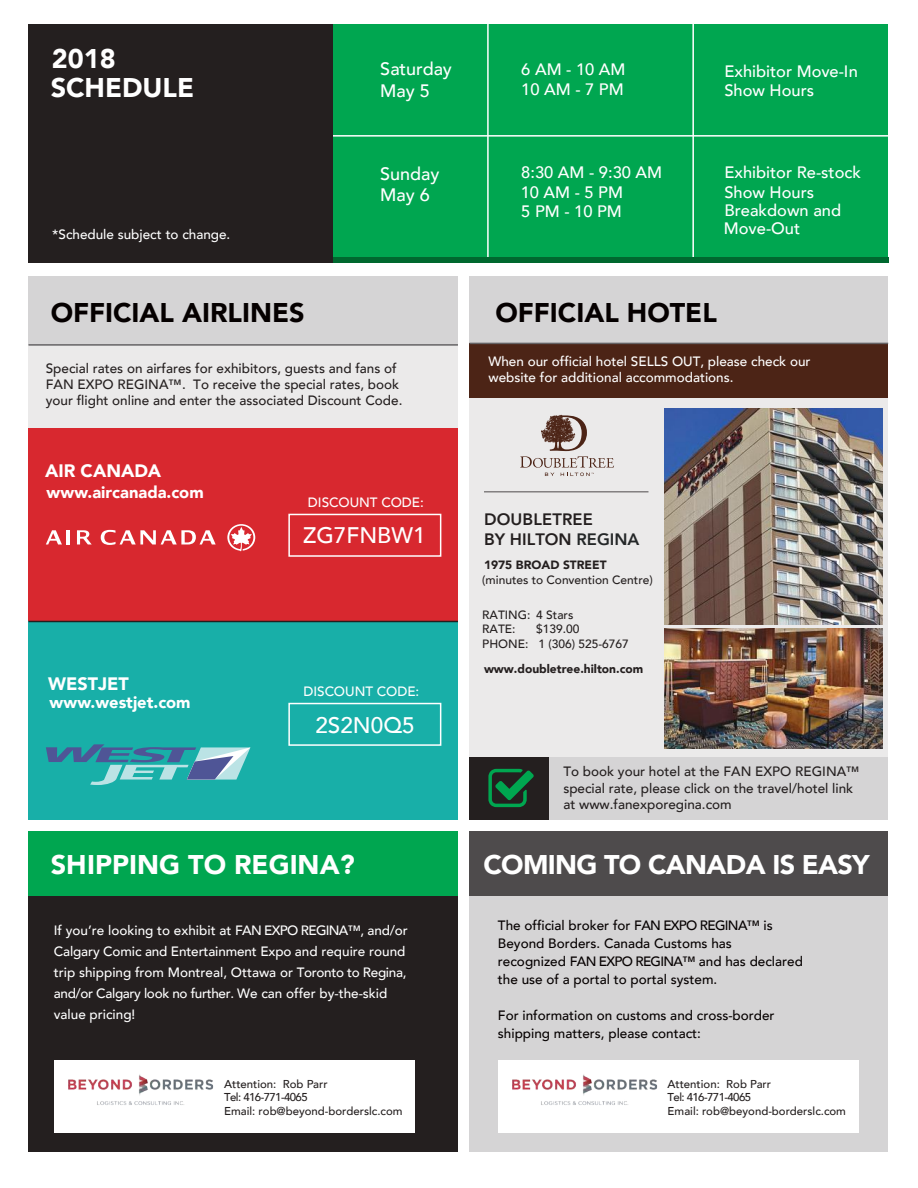
<style>
.page{position:relative;width:918px;height:1188px;background:#fff}
.page>*{position:absolute;margin:0;border:0;box-sizing:border-box;transform-origin:0 0}
.t1{font:900 27px "Avenir";color:#050000}
.t2{font:900 27px "Avenir";color:#fff}
.t3{font:900 27px "Avenir";letter-spacing:-.025em;color:#fff}
.t4{font:500 22.5px "Avenir";color:#fff}
.t5{font:500 18px/21.6px "Avenir";color:#fff}
.t6{font:900 18px "Avenir";color:#fff}
.t7{font:500 16.5px/19.8px "Avenir";color:#fff}
.t8{font:900 16.5px "Avenir";color:#fff}
.t9{font:800 16.5px/19.8px "Avenir";color:#241f1f}
.t10{font:500 13.5px/21px "Avenir";color:#fff}
.t11{font:500 13.5px/16.2px "Avenir";color:#241f1f}
.t12{font:500 13.5px/18px "Avenir";color:#050000}
.t13{font:500 12px/14.4px "Avenir";color:#241f1f}
.t14{font:900 12px "Avenir";color:#241f1f}
.t15{font:500 11.4px/13.6px "Avenir";color:#241f1f}
.s1{color:#242728}
</style>
<div class="page">
<div style="left:469px;top:831px;width:419px;height:321px;background:#d5d4d5"></div>
<div style="left:469px;top:831px;width:419px;height:64px;background:#4e4b4c"></div>
<div style="left:28px;top:276px;width:430px;height:544px;background:#ebeaea"></div>
<div style="left:28px;top:276px;width:430px;height:69px;background:#d5d4d5"></div>
<div style="left:469px;top:276px;width:419px;height:69px;background:#d5d4d5"></div>
<div style="left:28px;top:24px;width:860px;height:239px;background:#00a650"></div>
<hr style="left:331px;top:135px;width:557px;height:2px;background:#fff">
<hr style="left:487px;top:24px;width:2px;height:239px;background:#fff">
<hr style="left:692px;top:24px;width:2px;height:239px;background:#fff">
<div style="left:28px;top:428px;width:430px;height:193px;background:#d8282f"></div>
<div style="left:28px;top:621px;width:430px;height:199px;background:#18afa8"></div>
<svg style="left:227px;top:524px;width:28px;height:27px"></svg>
<svg style="left:77px;top:530px;width:15px;height:14px"></svg>
<svg style="left:46px;top:530px;width:16px;height:14px"></svg>
<hr style="left:66px;top:530px;width:4px;height:14px;background:#fff">
<svg style="left:101px;top:530px;width:115px;height:15px"></svg>
<div style="left:288px;top:514px;width:153px;height:43px;border:2px solid #fff"></div>
<div style="left:288px;top:703px;width:153px;height:43px;border:2px solid #fff"></div>
<div style="left:28px;top:831px;width:430px;height:321px;background:#241f1f"></div>
<svg style="left:46px;top:744px;width:204px;height:41px"></svg>
<hr style="left:28px;top:621px;width:430px;height:1px;background:#241f1f">
<hr style="left:28px;top:344px;width:430px;height:2px;background:#656365">
<div style="left:331px;top:258px;width:557px;height:5px;background:#00682f"></div>
<div style="left:29px;top:831px;width:429px;height:64px;background:#00a650"></div>
<div style="left:28px;top:24px;width:305px;height:239px;background:#241f1f"></div>
<div style="left:498px;top:1061px;width:360px;height:72px;background:#fff"></div>
<div style="left:469px;top:343px;width:419px;height:476px;background:#ebeaea"></div>
<div style="left:469px;top:343px;width:419px;height:55px;background:#4c2416"></div>
<div style="left:469px;top:757px;width:419px;height:63px;background:#d5d4d5"></div>
<div style="left:470px;top:757px;width:79px;height:63px;background:#241f1f"></div>
<svg style="left:488px;top:769px;width:46px;height:38px"></svg>
<svg style="left:520px;top:415px;width:94px;height:61px"></svg>
<hr style="left:484px;top:492px;width:165px;height:1px;background:#4e4b4c">
<img style="left:664px;top:409px;width:219px;height:215px">
<img style="left:664px;top:629px;width:219px;height:120px">
<img style="left:499px;top:1060px;width:170px;height:45px">
<div style="left:55px;top:1061px;width:360px;height:72px;background:#fff"></div>
<img style="left:56px;top:1060px;width:170px;height:45px">
<hr style="left:470px;top:343px;width:418px;height:1px;background:#656365">
<h1 class="t2" style="left:52px;top:35px;width:65px">2018</h1>
<h1 class="t2" style="left:51px;top:65px;width:145px">SCHEDULE</h1>
<p class="t10" style="left:52px;top:224px;width:180px">*Schedule subject to change.</p>
<h3 class="t5" style="left:380px;top:57px;width:73px">Saturday<br>May 5</h3>
<p class="t7" style="left:521px;top:59px;width:106px">6 AM - 10 AM<br>10 AM - 7 PM</p>
<h3 class="t5" style="left:380px;top:161px;width:61px">Sunday<br>May 6</h3>
<p class="t7" style="left:521px;top:161px;width:143px">8:30 AM - 9:30 AM<br>10 AM - 5 PM<br>5 PM - 10 PM</p>
<p class="t7" style="left:724px;top:60px;width:135px">Exhibitor Move-In<br>Show Hours</p>
<p class="t7" style="left:724px;top:161px;width:138px">Exhibitor Re-stock<br>Show Hours</p>
<p class="t7" style="left:724px;top:200px;width:119px;line-height:18px">Breakdown and<br>Move-Out</p>
<h1 class="t1" style="left:51px;top:290px;width:255px">OFFICIAL AIRLINES</h1>
<h1 class="t1" style="left:495px;top:290px;width:223px">OFFICIAL HOTEL</h1>
<p class="t11" style="left:46px;top:359px;width:358px">Special rates on airfares for exhibitors, guests and fans of<br>FAN EXPO REGINA™. To receive the special rates, book your flight online and enter the associated Discount Code.</p>
<p class="t10" style="left:488px;top:353px;width:324px;line-height:16.2px">When our official hotel SELLS OUT, please check our website for additional accommodations.</p>
<h3 class="t6" style="left:45px;top:456px;width:118px">AIR CANADA</h3>
<p class="t8" style="left:47px;top:478px;width:159px">www.aircanada.com</p>
<h3 class="t6" style="left:48px;top:668px;width:82px">WESTJET</h3>
<p class="t8" style="left:50px;top:688px;width:143px">www.westjet.com</p>
<p class="t10" style="left:308px;top:491px;width:117px">DISCOUNT CODE:</p>
<h2 class="t4" style="left:303px;top:516px;width:124px">ZG7FNBW1</h2>
<p class="t10" style="left:303px;top:681px;width:117px">DISCOUNT CODE:</p>
<h2 class="t4" style="left:315px;top:706px;width:101px">2S2N0Q5</h2>
<h1 class="t2" style="left:51px;top:842px;width:306px">SHIPPING TO REGINA?</h1>
<p class="t10" style="left:54px;top:919px;width:355px">If you’re looking to exhibit at FAN EXPO REGINA™, and/or Calgary Comic and Entertainment Expo and require round trip shipping from Montreal, Ottawa or Toronto to Regina, and/or Calgary look no further. We can offer by-the-skid value pricing!</p>
<p class="t15" style="left:224px;top:1076px;width:180px">Attention: Rob Parr<br>Tel: 416-771-4065<br>Email: rob@beyond-borderslc.com</p>
<p class="t9" style="left:484px;top:510px;width:157px">DOUBLETREE<br>BY HILTON <span class="s1">REGINA</span></p>
<p class="t14" style="left:484px;top:554px;width:124px">1975 BROAD STREET</p>
<p class="t13" style="left:482px;top:572px;width:172px">(minutes to Convention Centre)</p>
<p class="t13" style="left:482px;top:607px;width:93px">RATING: 4 Stars<br>RATE:</p>
<p class="t13" style="left:482px;top:621px;width:148px;text-align:center">$139.00<br>PHONE: 1 (306) 525-6767</p>
<p class="t14" style="left:484px;top:659px;width:161px">www.doubletree.hilton.com</p>
<p class="t11" style="left:563px;top:763px;width:298px">To book your hotel at the FAN EXPO REGINA™ special rate, please click on the travel/hotel link at www.fanexporegina.com</p>
<h1 class="t3" style="left:483px;top:842px;width:388px">COMING TO CANADA IS EASY</h1>
<p class="t12" style="left:498px;top:916px;width:307px">The official broker for FAN EXPO REGINA™ is Beyond Borders. Canada Customs has recognized FAN EXPO REGINA™ and has declared the use of a portal to portal system.</p>
<p class="t12" style="left:498px;top:1006px;width:278px">For information on customs and cross-border shipping matters, please contact:</p>
<p class="t15" style="left:668px;top:1076px;width:180px">Attention: Rob Parr<br>Tel: 416-771-4065<br>Email: rob@beyond-borderslc.com</p>
</div>
